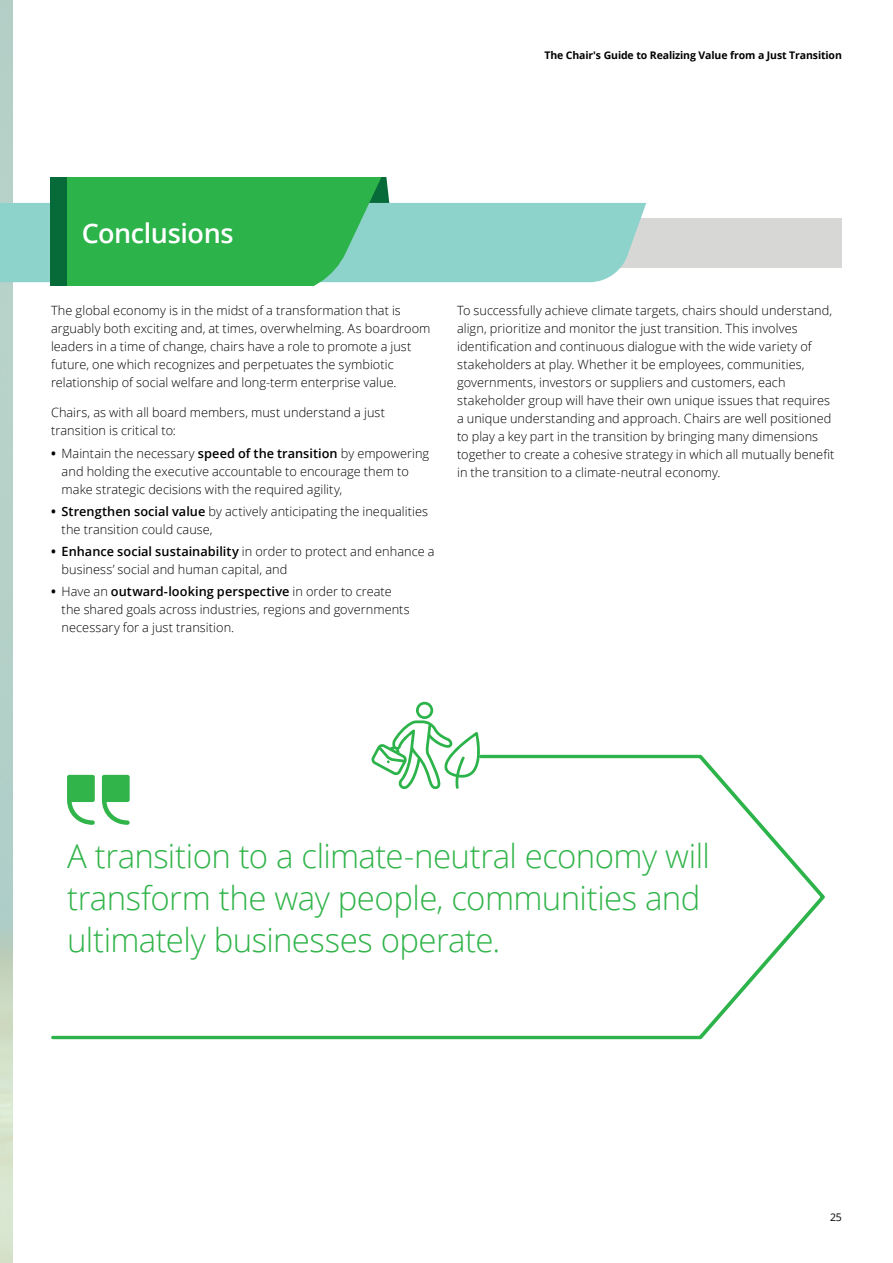
<style>
.page{position:relative;width:893px;height:1263px;background:#fff}
.page>*{position:absolute;margin:0;border:0;box-sizing:border-box;transform-origin:0 0}
.Quote_pullout__large{font:300 33px/42px "Open Sans";letter-spacing:-.015em;color:#31b44a}
.Story_heading_bold{font:600 27px "Open Sans";letter-spacing:-.015em;color:#fff}
.Body_copy__8_5_12pt{font:300 12.75px/18px "Open Sans";letter-spacing:.005em;color:#010101}
.t1{font:700 10.5px "Open Sans";letter-spacing:-.01em;color:#010101}
.t2{font:10.5px "Open Sans";color:#010101}
.s1{font-weight:700}
.s2{font-weight:600}
</style>
<div class="page">
<div style="left:534px;top:218px;width:308px;height:49px;background:#d7d8d6"></div>
<div style="left:0;top:203px;width:646px;height:79px;background:#8ed2cc"></div>
<svg style="left:67px;top:177px;width:326px;height:109px;background:#37b658"></svg>
<div style="left:51px;top:177px;width:16px;height:109px;background:#066b38"></div>
<svg style="left:51px;top:754px;width:774px;height:286px"></svg>
<svg style="left:371px;top:702px;width:109px;height:87px"></svg>
<svg style="left:102px;top:775px;width:28px;height:50px"></svg>
<svg style="left:67px;top:775px;width:28px;height:50px"></svg>
<p class="t1" style="left:544px;top:48px;width:299px">The Chair's Guide to Realizing Value from a Just Transition</p>
<p class="Story_heading_bold" style="left:82px;top:215px;width:154px">Conclusions</p>
<p class="Body_copy__8_5_12pt" style="left:51px;top:301px;width:381px">The global economy is in the midst of a transformation that is arguably both exciting and, at times, overwhelming. As boardroom leaders in a time of change, chairs have a role to promote a just future, one which recognizes and perpetuates the symbiotic relationship of social welfare and long-term enterprise value.</p>
<p class="Body_copy__8_5_12pt" style="left:51px;top:403px;width:336px">Chairs, as with all board members, must understand a just transition is critical to:</p>
<p class="Body_copy__8_5_12pt" style="left:62px;top:444px;width:369px;text-indent:-11px"><span class="s1">•</span> Maintain the necessary <span class="s2">speed of the transition</span> by empowering and holding the executive accountable to encourage them to make strategic decisions with the required agility,</p>
<p class="Body_copy__8_5_12pt" style="left:62px;top:502px;width:368px;text-indent:-11px"><span class="s1">•</span> <span class="s2">Strengthen social value</span> by actively anticipating the inequalities the transition could cause,</p>
<p class="Body_copy__8_5_12pt" style="left:62px;top:542px;width:374px;text-indent:-11px"><span class="s1">•</span> <span class="s2">Enhance social sustainability</span> in order to protect and enhance a business’ social and human capital, and</p>
<p class="Body_copy__8_5_12pt" style="left:62px;top:582px;width:350px;text-indent:-11px"><span class="s1">•</span> Have an <span class="s2">outward-looking perspective</span> in order to create the shared goals across industries, regions and governments necessary for a just transition.</p>
<p class="Body_copy__8_5_12pt" style="left:457px;top:301px;width:379px">To successfully achieve climate targets, chairs should understand, align, prioritize and monitor the just transition. This involves identification and continuous dialogue with the wide variety of stakeholders at play. Whether it be employees, communities, governments, investors or suppliers and customers, each stakeholder group will have their own unique issues that requires a unique understanding and approach. Chairs are well positioned to play a key part in the transition by bringing many dimensions together to create a cohesive strategy in which all mutually benefit in the transition to a climate-neutral economy.</p>
<p class="Quote_pullout__large" style="left:67px;top:834px;width:644px">A transition to a climate-neutral economy will transform the way people, communities and ultimately businesses operate.</p>
<p class="t2" style="left:830px;top:1210px;width:13px">25</p>
</div>
